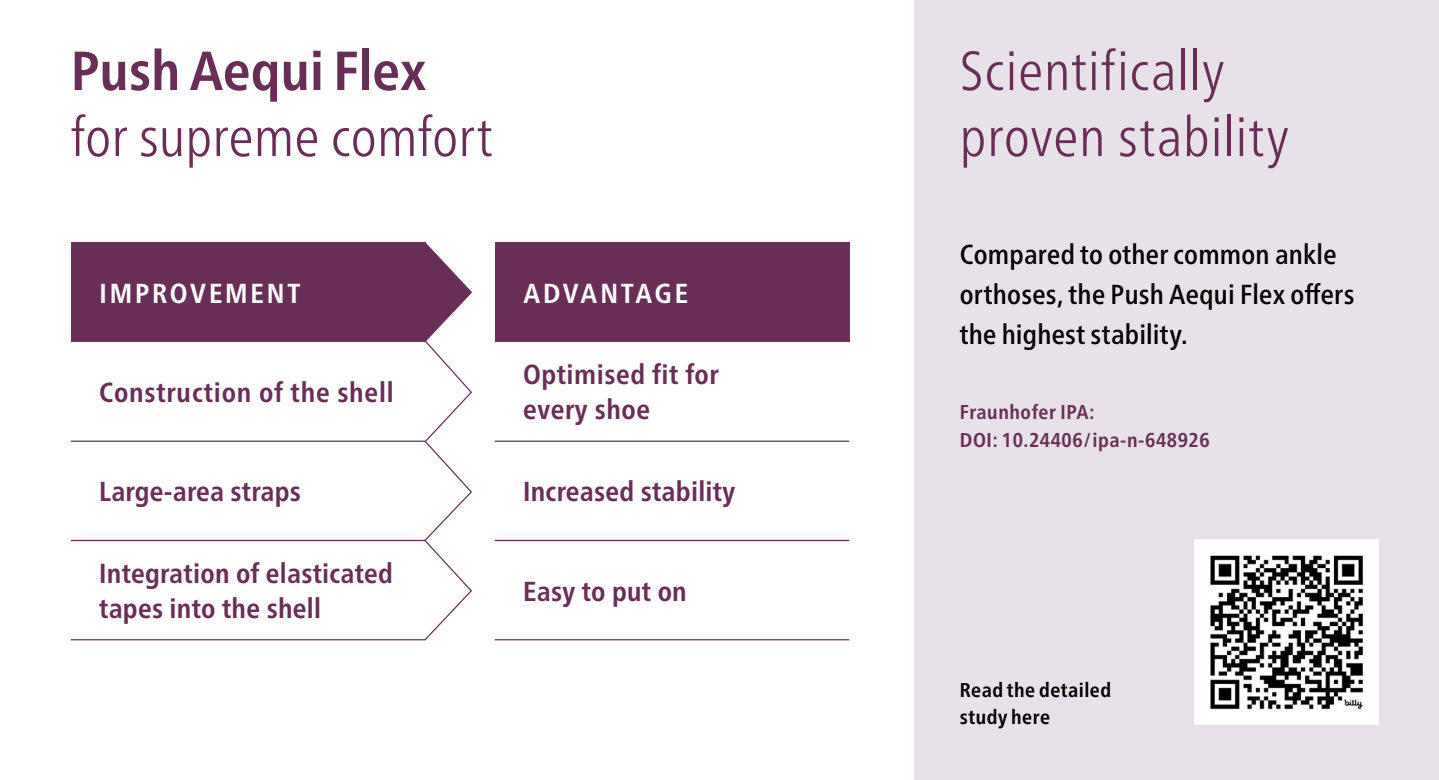
<style>
.page{position:relative;width:1439px;height:780px;background:#fff}
.page>*{position:absolute;margin:0;border:0;box-sizing:border-box;transform-origin:0 0}
.t1{font:300 condensed 55px/66px "Frutiger Neue LTW1 G";letter-spacing:.015em;color:#682e57}
.t2{font:700 condensed 55px "Frutiger Neue LTW1 G";letter-spacing:.005em;color:#682e57}
.t3{font:700 condensed 27.5px/35px "Frutiger Neue LTW1 G";letter-spacing:.01em;color:#682e57}
.t4{font:500 condensed 27.5px/40px "Frutiger Neue LTW1 G";letter-spacing:.01em;color:#000}
.t5{font:700 condensed 27.5px "Frutiger Neue LTW1 G";letter-spacing:.03em;color:#682e57}
.t6{font:700 condensed 27.5px "Frutiger Neue LTW1 G";letter-spacing:.105em;color:#fff}
.t7{font:700 condensed 20px/27.5px "Frutiger Neue LTW1 G";letter-spacing:.03em;color:#682e57}
.t8{font:700 condensed 20px/27.5px "Frutiger Neue LTW1 G";letter-spacing:.025em;color:#000}
</style>
<div class="page">
<div style="left:495px;top:243px;width:354px;height:99px;background:#682e57"></div>
<svg style="left:495px;top:539px;width:354px;height:3px"></svg>
<hr style="left:495px;top:440px;width:354px;height:2px;background:#682e57">
<hr style="left:495px;top:540px;width:354px;height:1px;background:#682e57">
<hr style="left:495px;top:639px;width:354px;height:1px;background:#682e57">
<div style="left:71px;top:243px;width:354px;height:99px;background:#682e57"></div>
<svg style="left:71px;top:539px;width:352px;height:3px"></svg>
<hr style="left:71px;top:440px;width:354px;height:2px;background:#682e57">
<hr style="left:71px;top:540px;width:354px;height:1px;background:#682e57">
<hr style="left:71px;top:639px;width:354px;height:1px;background:#682e57">
<svg style="left:423px;top:242px;width:49px;height:399px"></svg>
<div style="left:914px;top:0;width:525px;height:780px;background:#e9e1e9"></div>
<img style="left:1194px;top:539px;width:185px;height:185px">
<h1 class="t2" style="left:71px;top:38px;width:357px">Push Aequi Flex</h1>
<h1 class="t1" style="left:71px;top:104px;width:423px">for supreme comfort</h1>
<p class="t6" style="left:99px;top:277px;width:203px">IMPROVEMENT</p>
<p class="t5" style="left:99px;top:376px;width:296px">Construction of the shell</p>
<p class="t3" style="left:99px;top:474px;width:203px">Large-area straps</p>
<p class="t3" style="left:99px;top:556px;width:295px">Integration of elasticated tapes into the shell</p>
<p class="t6" style="left:523px;top:277px;width:166px">ADVANTAGE</p>
<p class="t3" style="left:523px;top:357px;width:197px">Optimised fit for every shoe</p>
<p class="t3" style="left:523px;top:474px;width:214px">Increased stability</p>
<p class="t3" style="left:523px;top:573px;width:165px">Easy to put on</p>
<h1 class="t1" style="left:960px;top:38px;width:330px">Scientifically proven stability</h1>
<p class="t4" style="left:960px;top:234px;width:396px">Compared to other common ankle orthoses, the Push Aequi Flex offers the highest stability.</p>
<p class="t7" style="left:960px;top:398px;width:251px">Fraunhofer IPA:<br>DOI: 10.24406/ipa-n-648926</p>
<p class="t8" style="left:960px;top:675px;width:153px">Read the detailed study here</p>
</div>
